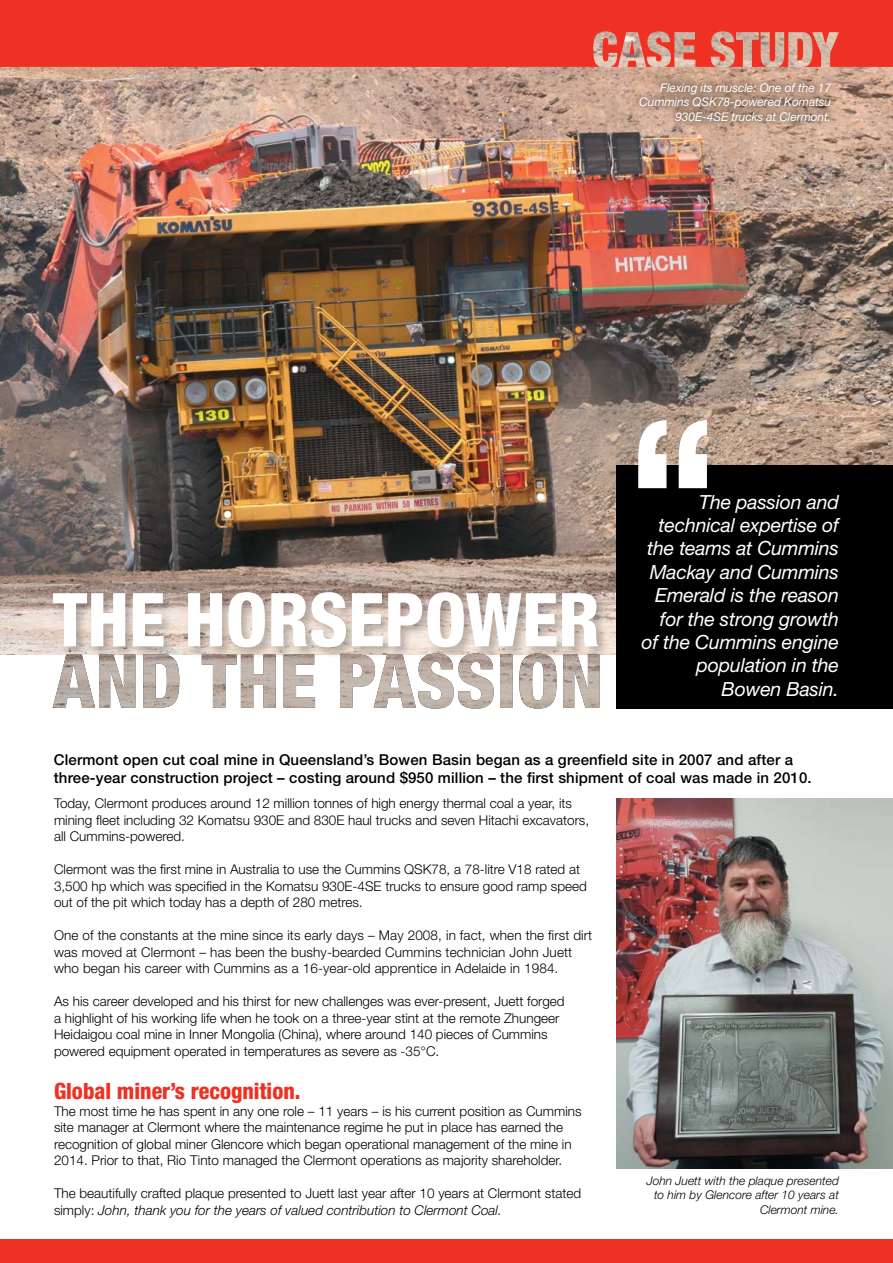
<style>
.page{position:relative;width:893px;height:1263px;background:#fff}
.page>*{position:absolute;margin:0;border:0;box-sizing:border-box;transform-origin:0 0}
.t1{font:800 condensed 195.45px "Helvetica Neue LT Std";color:#fff;scale:.93 1}
.t2{font:800 condensed 74.4px "Helvetica Neue LT Std";color:#fff}
.t3{font:800 condensed 22.5px "Helvetica Neue LT Std";color:#ee3123}
.t4{font:italic 19.5px/23.4px "Helvetica Neue LT Std";letter-spacing:-.01em;color:#fff;text-align:right}
.t5{font:500 15px/18px "Helvetica Neue LT Std";letter-spacing:.01em;color:#000}
.t6{font:300 13.5px/16.5px "Helvetica Neue LT Std";color:#000}
.t7{font:italic 12px/14.4px "Helvetica Neue LT Std";letter-spacing:-.01em;color:#fff;text-align:right}
.t8{font:italic 300 12px/14.4px "Helvetica Neue LT Std";color:#000;text-align:right}
.s1{font-style:italic}
</style>
<div class="page">
<img style="left:0;top:67px;width:893px;height:587px">
<svg style="left:0;top:0;width:893px;height:67px;background:#eb3c2e"></svg>
<div style="left:0;top:1239px;width:893px;height:24px;background:#ee3123"></div>
<div style="left:51px;top:590px;width:560px;height:70px;background:#000;opacity:.25"></div>
<img style="left:53px;top:653px;width:546px;height:56px">
<svg style="left:631px;top:74px;width:209px;height:55px;background:#b69580"></svg>
<div style="left:617px;top:466px;width:276px;height:243px;background:#000"></div>
<img style="left:617px;top:798px;width:276px;height:370px">
<p class="t7" style="left:639px;top:80px;width:193px">Flexing its muscle: One of the 17<br>Cummins QSK78-powered Komatsu<br>930E-4SE trucks at Clermont.</p>
<h2 class="t2" style="left:53px;top:574px;width:549px">THE HORSEPOWER</h2>
<h1 class="t1" style="left:629px;top:369px;width:95px">“</h1>
<h3 class="t4" style="left:641px;top:490px;width:199px">The passion and technical expertise of the teams at Cummins<br>Mackay and Cummins<br>Emerald is the reason for the strong growth of the Cummins engine population in the<br>Bowen Basin.</h3>
<p class="t5" style="left:54px;top:750px;width:759px">Clermont open cut coal mine in Queensland’s Bowen Basin began as a greenfield site in 2007 and after a three-year construction project – costing around $950 million – the first shipment of coal was made in 2010.</p>
<p class="t6" style="left:54px;top:795px;width:537px">Today, Clermont produces around 12 million tonnes of high energy thermal coal a year, its mining fleet including 32 Komatsu 930E and 830E haul trucks and seven Hitachi excavators, all Cummins-powered.</p>
<p class="t6" style="left:54px;top:861px;width:534px">Clermont was the first mine in Australia to use the Cummins QSK78, a 78-litre V18 rated at<br>3,500 hp which was specified in the Komatsu 930E-4SE trucks to ensure good ramp speed out of the pit which today has a depth of 280 metres.</p>
<p class="t6" style="left:54px;top:927px;width:540px">One of the constants at the mine since its early days – May 2008, in fact, when the first dirt was moved at Clermont – has been the bushy-bearded Cummins technician John Juett who began his career with Cummins as a 16-year-old apprentice in Adelaide in 1984.</p>
<p class="t6" style="left:54px;top:993px;width:512px">As his career developed and his thirst for new challenges was ever-present, Juett forged a highlight of his working life when he took on a three-year stint at the remote Zhungeer Heidaigou coal mine in Inner Mongolia (China), where around 140 pieces of Cummins powered equipment operated in temperatures as severe as -35°C.</p>
<h3 class="t3" style="left:54px;top:1077px;width:248px">Global miner’s recognition.</h3>
<p class="t6" style="left:54px;top:1102px;width:529px">The most time he has spent in any one role – 11 years – is his current position as Cummins site manager at Clermont where the maintenance regime he put in place has earned the recognition of global miner Glencore which began operational management of the mine in 2014. Prior to that, Rio Tinto managed the Clermont operations as majority shareholder.</p>
<p class="t6" style="left:54px;top:1185px;width:529px">The beautifully crafted plaque presented to Juett last year after 10 years at Clermont stated simply: <span class="s1">John, thank you for the years of valued contribution to Clermont Coal.</span></p>
<p class="t8" style="left:647px;top:1173px;width:194px">John Juett with the plaque presented to him by Glencore after 10 years at<br>Clermont mine.</p>
</div>
